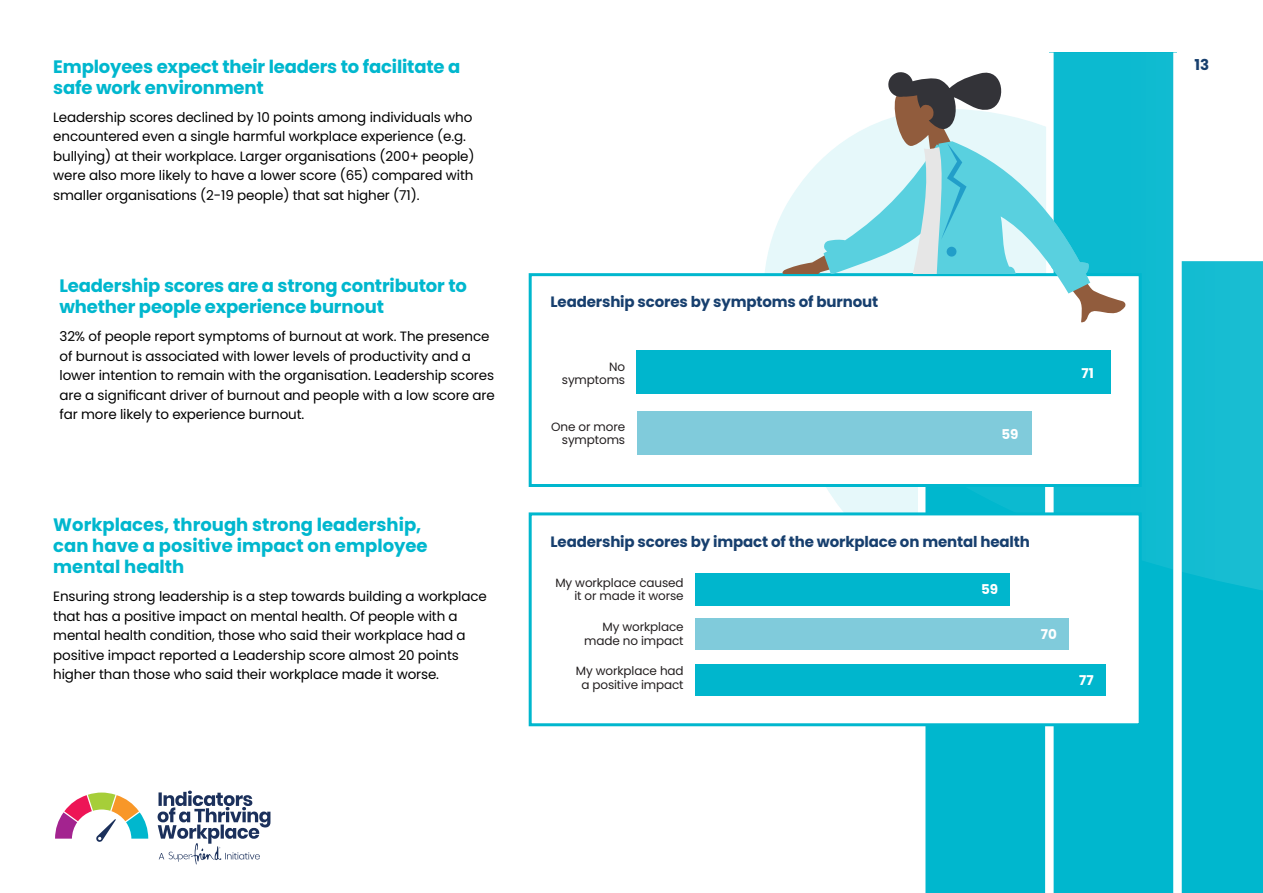
<style>
.page{position:relative;width:1263px;height:893px;background:#fff}
.page>*{position:absolute;margin:0;border:0;box-sizing:border-box;transform-origin:0 0}
.t1{font:700 18px/21px "Poppins";letter-spacing:-.01em;color:#00b7ce}
.t2{font:700 15px "Poppins";letter-spacing:-.01em;color:#173f6e}
.t3{font:13.5px/19.5px "Poppins";letter-spacing:-.01em;color:#000}
.t4{font:700 13.5px "Poppins";color:#fff}
.t5{font:12px/13.5px "Poppins";letter-spacing:-.01em;color:#231f20;text-align:right}
</style>
<div class="page">
<svg style="left:765px;top:218px;width:153px;height:294px;fill:#e6f8fa"></svg>
<div style="left:1181px;top:618px;width:82px;height:275px;background:#00b7ce"></div>
<div style="left:1052px;top:618px;width:122px;height:275px;background:#00b7ce"></div>
<svg style="left:918px;top:487px;width:134px;height:406px;background:#1dbfd3"></svg>
<svg style="left:927px;top:53px;width:336px;height:565px"></svg>
<div style="left:530px;top:275px;width:610px;height:210px;background:#fff"></div>
<div style="left:637px;top:351px;width:474px;height:43px;background:#00b6cd"></div>
<div style="left:637px;top:411px;width:394px;height:43px;background:#80cbdb"></div>
<div style="left:529px;top:273px;width:613px;height:214px;border:3px solid #00b7ce"></div>
<div style="left:530px;top:514px;width:610px;height:211px;background:#fff"></div>
<div style="left:695px;top:573px;width:315px;height:33px;background:#00b6cd"></div>
<div style="left:695px;top:618px;width:374px;height:32px;background:#80cbdb"></div>
<div style="left:695px;top:664px;width:411px;height:32px;background:#00b6cd"></div>
<div style="left:529px;top:512px;width:613px;height:214px;border:3px solid #00b7ce"></div>
<svg style="left:780px;top:72px;width:347px;height:251px"></svg>
<svg style="left:55px;top:792px;width:93px;height:50px"></svg>
<svg style="left:158px;top:791px;width:112px;height:73px"></svg>
<h1 class="t1" style="left:53px;top:56px;width:409px">Employees expect their leaders to facilitate a safe work environment</h1>
<p class="t3" style="left:53px;top:107px;width:423px">Leadership scores declined by 10 points among individuals who encountered even a single harmful workplace experience (e.g. bullying) at their workplace. Larger organisations (200+ people) were also more likely to have a lower score (65) compared with smaller organisations (2-19 people) that sat higher (71).</p>
<h1 class="t1" style="left:60px;top:275px;width:409px">Leadership scores are a strong contributor to whether people experience burnout</h1>
<p class="t3" style="left:60px;top:327px;width:437px">32% of people report symptoms of burnout at work. The presence of burnout is associated with lower levels of productivity and a lower intention to remain with the organisation. Leadership scores are a significant driver of burnout and people with a low score are far more likely to experience burnout.</p>
<h1 class="t1" style="left:53px;top:515px;width:376px">Workplaces, through strong leadership, can have a positive impact on employee mental health</h1>
<p class="t3" style="left:53px;top:587px;width:435px">Ensuring strong leadership is a step towards building a workplace that has a positive impact on mental health. Of people with a mental health condition, those who said their workplace had a positive impact reported a Leadership score almost 20 points higher than those who said their workplace made it worse.</p>
<p class="t2" style="left:551px;top:293px;width:329px">Leadership scores by symptoms of burnout</p>
<p class="t5" style="left:562px;top:360px;width:65px">No symptoms</p>
<p class="t5" style="left:551px;top:420px;width:75px">One or more symptoms</p>
<p class="t4" style="left:1001px;top:426px;width:19px">59</p>
<p class="t4" style="left:1081px;top:365px;width:14px">71</p>
<p class="t2" style="left:551px;top:533px;width:481px">Leadership scores by impact of the workplace on mental health</p>
<p class="t5" style="left:555px;top:576px;width:130px">My workplace caused it or made it worse</p>
<p class="t5" style="left:584px;top:620px;width:101px">My workplace made no impact</p>
<p class="t5" style="left:576px;top:664px;width:109px;text-align:center">My workplace had a positive impact</p>
<p class="t4" style="left:981px;top:582px;width:19px">59</p>
<p class="t4" style="left:1041px;top:626px;width:18px">70</p>
<p class="t4" style="left:1079px;top:672px;width:16px">77</p>
<p class="t2" style="left:1194px;top:56px;width:16px">13</p>
</div>
